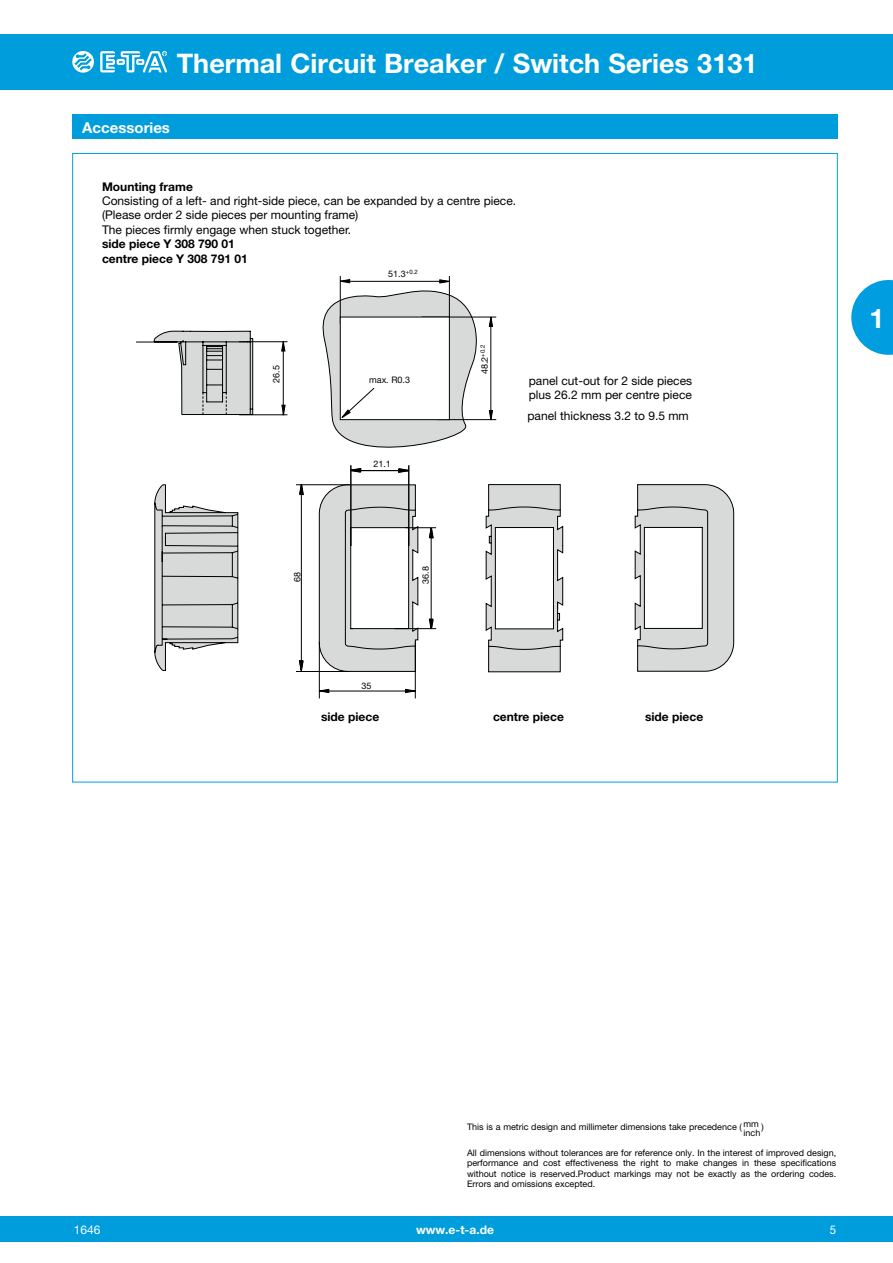
<style>
.page{position:relative;width:893px;height:1263px;background:#fff}
.page>*{position:absolute;margin:0;border:0;box-sizing:border-box;transform-origin:0 0}
.t1{font:700 27px "Helvetica Neue LT";color:#fff}
.t2{font:700 15px "Helvetica Neue LT";color:#fff}
.t3{font:12px/14.4px "Helvetica Neue LT";color:#000}
.t4{font:700 12px/14.4px "Helvetica Neue LT";color:#000}
.t5{font:700 12px "Helvetica Neue LT";color:#fff}
.t6{font:12px "Helvetica Neue LT";color:#fff}
.t7{font:12px "Helvetica Neue LT";color:#fff;scale:.95 1}
.t8{font:9px/10.5px "Helvetica Neue LT";color:#000;text-align:justify}
</style>
<div class="page">
<div style="left:0;top:1216px;width:893px;height:26px;background:#009ddc"></div>
<div style="left:0;top:34px;width:893px;height:55px;background:#009ddc"></div>
<svg style="left:72px;top:51px;width:22px;height:22px"></svg>
<svg style="left:100px;top:51px;width:67px;height:21px"></svg>
<svg style="left:851px;top:280px;width:42px;height:75px"></svg>
<div style="left:72px;top:115px;width:766px;height:24px;background:#009ddc"></div>
<svg style="left:485px;top:484px;width:249px;height:188px"></svg>
<hr style="left:319px;top:642px;width:1px;height:56px;background:#000">
<hr style="left:415px;top:642px;width:1px;height:56px;background:#000">
<hr style="left:319px;top:691px;width:96px;height:1px;background:#000">
<svg style="left:405px;top:689px;width:11px;height:4px"></svg>
<svg style="left:318px;top:689px;width:11px;height:4px"></svg>
<hr style="left:296px;top:484px;width:54px;height:1px;background:#000">
<hr style="left:296px;top:671px;width:53px;height:1px;background:#000">
<hr style="left:301px;top:485px;width:1px;height:187px;background:#000">
<svg style="left:298px;top:659px;width:6px;height:12px"></svg>
<svg style="left:298px;top:484px;width:7px;height:12px"></svg>
<svg style="left:319px;top:484px;width:99px;height:188px"></svg>
<hr style="left:406px;top:527px;width:30px;height:1px;background:#000">
<hr style="left:394px;top:628px;width:42px;height:1px;background:#000">
<hr style="left:431px;top:528px;width:1px;height:101px;background:#000">
<svg style="left:428px;top:527px;width:7px;height:12px"></svg>
<svg style="left:428px;top:618px;width:7px;height:12px"></svg>
<hr style="left:351px;top:465px;width:1px;height:81px;background:#000">
<hr style="left:408px;top:465px;width:1px;height:81px;background:#000">
<svg style="left:154px;top:484px;width:85px;height:187px"></svg>
<hr style="left:340px;top:276px;width:1px;height:48px;background:#000">
<hr style="left:449px;top:276px;width:1px;height:65px;background:#000">
<hr style="left:422px;top:317px;width:74px;height:1px;background:#000">
<hr style="left:437px;top:419px;width:59px;height:1px;background:#000">
<hr style="left:491px;top:318px;width:1px;height:101px;background:#000">
<svg style="left:489px;top:316px;width:4px;height:11px"></svg>
<svg style="left:489px;top:410px;width:4px;height:11px"></svg>
<svg style="left:136px;top:331px;width:117px;height:84px"></svg>
<hr style="left:239px;top:341px;width:48px;height:1px;background:#000">
<hr style="left:239px;top:414px;width:48px;height:1px;background:#000">
<hr style="left:283px;top:342px;width:1px;height:73px;background:#000">
<svg style="left:282px;top:405px;width:3px;height:11px"></svg>
<svg style="left:281px;top:341px;width:4px;height:10px"></svg>
<svg style="left:322px;top:279px;width:159px;height:195px"></svg>
<h1 class="t1" style="left:177px;top:46px;width:582px">Thermal Circuit Breaker / Switch Series 3131</h1>
<h2 class="t2" style="left:82px;top:119px;width:89px">Accessories</h2>
<h3 class="t4" style="left:102px;top:179px;width:92px">Mounting frame</h3>
<h3 class="t3" style="left:102px;top:193px;width:416px">Consisting of a left- and right-side piece, can be expanded by a centre piece. (Please order 2 side pieces per mounting frame)<br>The pieces firmly engage when stuck together.</h3>
<h3 class="t4" style="left:102px;top:236px;width:147px">side piece Y 308 790 01 centre piece Y 308 791 01</h3>
<p class="t8" style="left:271px;top:383px;width:19px;rotate:-90deg">26.5</p>
<p class="t8" style="left:388px;top:269px;width:31px">51.3<sup>+0.2</sup></p>
<p class="t8" style="left:479px;top:374px;width:31px;rotate:-90deg">48.2<sup>+0.2</sup></p>
<p class="t8" style="left:369px;top:374px;width:42px">max. R0.3</p>
<h3 class="t3" style="left:529px;top:373px;width:165px">panel cut-out for 2 side pieces plus 26.2 mm per centre piece</h3>
<p class="t8" style="left:373px;top:458px;width:19px">21.1</p>
<h3 class="t3" style="left:527px;top:409px;width:163px">panel thickness 3.2 to 9.5 mm</h3>
<p class="t8" style="left:292px;top:582px;width:12px;rotate:-90deg">68</p>
<p class="t8" style="left:420px;top:584px;width:19px;rotate:-90deg">36.8</p>
<p class="t8" style="left:361px;top:681px;width:12px">35</p>
<h3 class="t4" style="left:321px;top:709px;width:60px">side piece</h3>
<h3 class="t4" style="left:493px;top:709px;width:72px">centre piece</h3>
<h3 class="t4" style="left:645px;top:709px;width:60px">side piece</h3>
<h1 class="t1" style="left:869px;top:302px;width:17px">1</h1>
<p class="t8" style="left:467px;top:1121px;width:298px">This is a metric design and millimeter dimensions take precedence ( mm )</p>
<p class="t8" style="left:743px;top:1127px;width:18px">inch</p>
<p class="t8" style="left:467px;top:1147px;width:371px">All dimensions without tolerances are for reference only. In the interest of improved design, performance and cost effectiveness the right to make changes in these specifications without notice is reserved.Product markings may not be exactly as the ordering codes.<br>Errors and omissions excepted.</p>
<h3 class="t6" style="left:74px;top:1222px;width:28px">1646</h3>
<h3 class="t5" style="left:416px;top:1222px;width:79px">www.e-t-a.de</h3>
<h3 class="t7" style="left:830px;top:1222px;width:8px">5</h3>
</div>
